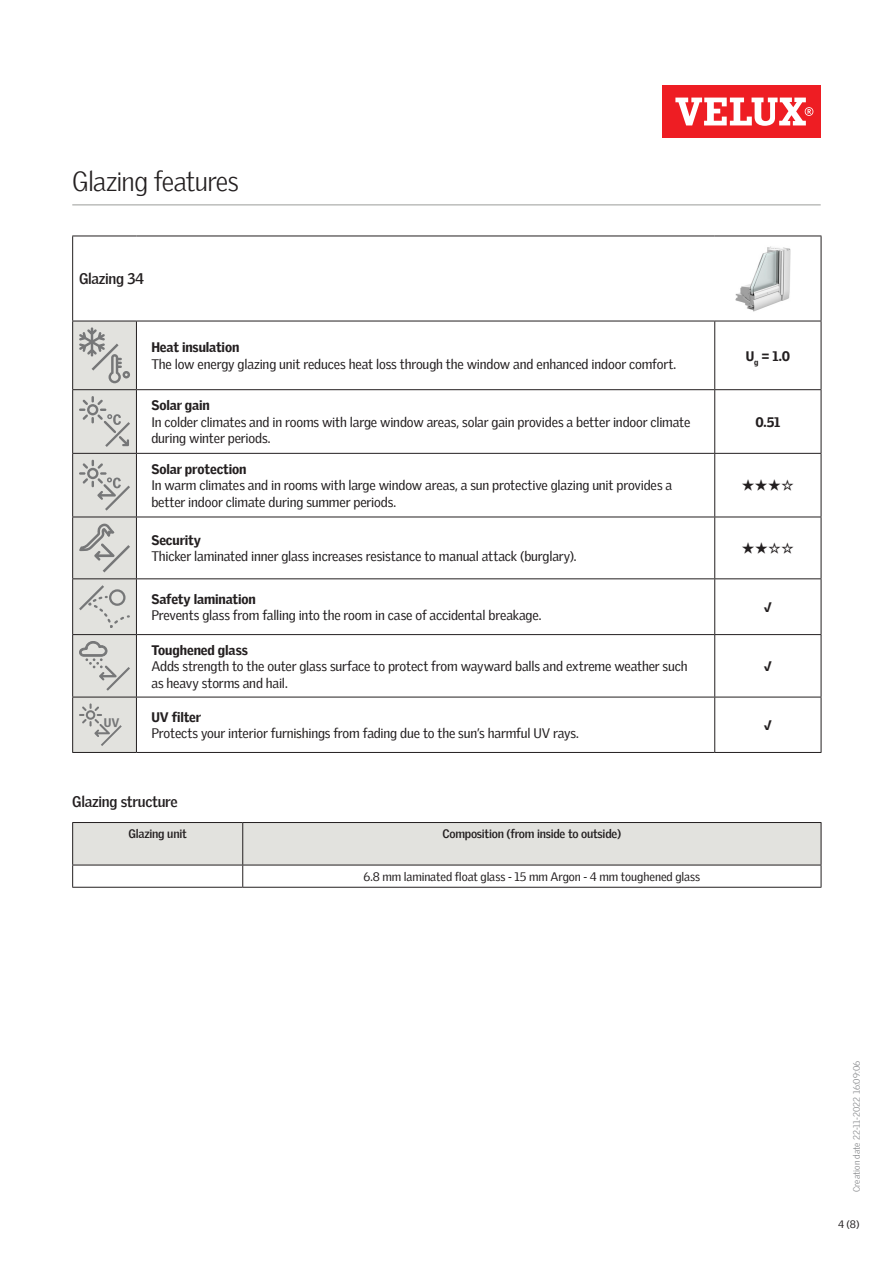
<style>
.page{position:relative;width:893px;height:1263px;background:#fff}
.page>*{position:absolute;margin:0;border:0;box-sizing:border-box;transform-origin:0 0}
.Headline_With_Line_B{font:300 27px "Velux Gothic";letter-spacing:-.025em;color:#231f20}
.Body_Heading{font:700 15px "Velux Gothic";letter-spacing:-.02em;color:#231f20}
.GlazingTableText{font:13.5px/16.5px "Velux Gothic";letter-spacing:-.01em;color:#231f20}
.GlazingTableText_GF{font:900 13.5px "Velux Gothic";color:#231f20}
.GlazingTableText_GF-2{font:13.5px "MS Gothic";color:#231f20}
.t1{font:900 12.15px "Velux Gothic";color:#767778}
.TableText{font:12px "Velux Gothic";letter-spacing:-.005em;color:#231f20}
.TableHeader{font:700 12px "Velux Gothic";letter-spacing:-.02em;color:#231f20}
.t2{font:10.5px "Velux Gothic";color:#231f20}
.t3{font:300 9px "Velux Gothic";color:#7c7e81}
.s1{font-weight:900}
</style>
<div class="page">
<div style="left:662px;top:85px;width:159px;height:53px;background:#ee1d23"></div>
<svg style="left:675px;top:98px;width:138px;height:28px"></svg>
<hr style="left:72px;top:887px;width:171px;height:1px;background:#231f20">
<svg style="left:72px;top:822px;width:750px;height:65px"></svg>
<hr style="left:243px;top:887px;width:578px;height:1px;background:#231f20">
<hr style="left:72px;top:204px;width:749px;height:2px;background:#bcbdbb">
<hr style="left:72px;top:236px;width:64px;height:1px;background:#231f20">
<hr style="left:72px;top:236px;width:1px;height:85px;background:#231f20">
<hr style="left:136px;top:236px;width:579px;height:1px;background:#231f20">
<hr style="left:715px;top:236px;width:106px;height:1px;background:#231f20">
<hr style="left:821px;top:236px;width:1px;height:85px;background:#231f20">
<hr style="left:72px;top:321px;width:1px;height:68px;background:#231f20">
<hr style="left:136px;top:321px;width:579px;height:1px;background:#231f20">
<hr style="left:136px;top:321px;width:1px;height:68px;background:#231f20">
<hr style="left:715px;top:321px;width:106px;height:1px;background:#231f20">
<hr style="left:714px;top:321px;width:1px;height:68px;background:#231f20">
<hr style="left:821px;top:321px;width:1px;height:68px;background:#231f20">
<hr style="left:72px;top:389px;width:64px;height:1px;background:#231f20">
<hr style="left:72px;top:390px;width:1px;height:63px;background:#231f20">
<hr style="left:136px;top:389px;width:579px;height:1px;background:#231f20">
<hr style="left:136px;top:390px;width:1px;height:63px;background:#231f20">
<hr style="left:715px;top:389px;width:106px;height:1px;background:#231f20">
<hr style="left:714px;top:390px;width:1px;height:63px;background:#231f20">
<hr style="left:821px;top:390px;width:1px;height:63px;background:#231f20">
<hr style="left:72px;top:453px;width:64px;height:1px;background:#231f20">
<hr style="left:72px;top:454px;width:1px;height:63px;background:#231f20">
<hr style="left:136px;top:453px;width:579px;height:1px;background:#231f20">
<hr style="left:136px;top:454px;width:1px;height:63px;background:#231f20">
<hr style="left:715px;top:453px;width:106px;height:1px;background:#231f20">
<hr style="left:714px;top:454px;width:1px;height:63px;background:#231f20">
<hr style="left:821px;top:454px;width:1px;height:63px;background:#231f20">
<hr style="left:72px;top:517px;width:1px;height:61px;background:#231f20">
<hr style="left:136px;top:517px;width:579px;height:1px;background:#231f20">
<hr style="left:136px;top:517px;width:1px;height:61px;background:#231f20">
<hr style="left:715px;top:517px;width:106px;height:1px;background:#231f20">
<hr style="left:714px;top:517px;width:1px;height:61px;background:#231f20">
<hr style="left:821px;top:517px;width:1px;height:61px;background:#231f20">
<hr style="left:72px;top:578px;width:64px;height:1px;background:#231f20">
<hr style="left:72px;top:579px;width:1px;height:55px;background:#231f20">
<hr style="left:136px;top:578px;width:579px;height:1px;background:#231f20">
<hr style="left:136px;top:579px;width:1px;height:55px;background:#231f20">
<hr style="left:715px;top:578px;width:106px;height:1px;background:#231f20">
<hr style="left:714px;top:579px;width:1px;height:55px;background:#231f20">
<hr style="left:821px;top:579px;width:1px;height:55px;background:#231f20">
<hr style="left:72px;top:634px;width:64px;height:1px;background:#231f20">
<hr style="left:72px;top:635px;width:1px;height:62px;background:#231f20">
<hr style="left:136px;top:634px;width:579px;height:1px;background:#231f20">
<hr style="left:136px;top:635px;width:1px;height:62px;background:#231f20">
<hr style="left:715px;top:634px;width:106px;height:1px;background:#231f20">
<hr style="left:714px;top:635px;width:1px;height:62px;background:#231f20">
<hr style="left:821px;top:635px;width:1px;height:62px;background:#231f20">
<hr style="left:72px;top:697px;width:1px;height:55px;background:#231f20">
<hr style="left:72px;top:752px;width:64px;height:1px;background:#231f20">
<hr style="left:136px;top:697px;width:579px;height:1px;background:#231f20">
<hr style="left:136px;top:697px;width:1px;height:55px;background:#231f20">
<hr style="left:136px;top:752px;width:579px;height:1px;background:#231f20">
<hr style="left:715px;top:697px;width:106px;height:1px;background:#231f20">
<hr style="left:714px;top:697px;width:1px;height:55px;background:#231f20">
<hr style="left:821px;top:697px;width:1px;height:55px;background:#231f20">
<hr style="left:715px;top:752px;width:106px;height:1px;background:#231f20">
<img style="left:735px;top:246px;width:56px;height:66px">
<svg style="left:73px;top:321px;width:63px;height:431px"></svg>
<p class="Headline_With_Line_B" style="left:72px;top:161px;width:168px">Glazing features</p>
<p class="Body_Heading" style="left:79px;top:267px;width:67px">Glazing 34</p>
<p class="GlazingTableText" style="left:151px;top:338px;width:526px"><span class="s1">Heat insulation<br></span>The low energy glazing unit reduces heat loss through the window and enhanced indoor comfort.</p>
<p class="GlazingTableText_GF" style="left:746px;top:345px;width:46px">U<sub>g</sub> = 1.0</p>
<p class="GlazingTableText" style="left:151px;top:396px;width:541px"><span class="s1">Solar gain<br></span>In colder climates and in rooms with large window areas, solar gain provides a better indoor climate during winter periods.</p>
<p class="GlazingTableText_GF" style="left:755px;top:411px;width:27px">0.51</p>
<p class="GlazingTableText" style="left:151px;top:460px;width:522px"><span class="s1">Solar protection<br></span>In warm climates and in rooms with large window areas, a sun protective glazing unit provides a better indoor climate during summer periods.</p>
<p class="GlazingTableText_GF-2" style="left:741px;top:479px;width:54px">★★★☆</p>
<p class="GlazingTableText" style="left:151px;top:531px;width:427px"><span class="s1">Security<br></span>Thicker laminated inner glass increases resistance to manual attack (burglary).</p>
<p class="GlazingTableText_GF-2" style="left:741px;top:541px;width:54px">★★☆☆</p>
<p class="GlazingTableText" style="left:151px;top:589px;width:392px"><span class="s1">Safety lamination<br></span>Prevents glass from falling into the room in case of accidental breakage.</p>
<p class="GlazingTableText_GF" style="left:764px;top:597px;width:10px">√</p>
<p class="GlazingTableText" style="left:151px;top:640px;width:538px"><span class="s1">Toughened glass<br></span>Adds strength to the outer glass surface to protect from wayward balls and extreme weather such as heavy storms and hail.</p>
<p class="GlazingTableText_GF" style="left:764px;top:656px;width:10px">√</p>
<p class="t1" style="left:104px;top:715px;width:17px">UV</p>
<p class="GlazingTableText" style="left:151px;top:707px;width:429px"><span class="s1">UV filter<br></span>Protects your interior furnishings from fading due to the sun’s harmful UV rays.</p>
<p class="GlazingTableText_GF" style="left:764px;top:715px;width:10px">√</p>
<p class="Body_Heading" style="left:72px;top:790px;width:107px">Glazing structure</p>
<p class="TableHeader" style="left:129px;top:825px;width:60px">Glazing unit</p>
<p class="TableHeader" style="left:442px;top:825px;width:180px">Composition (from inside to outside)</p>
<p class="TableText" style="left:363px;top:867px;width:338px">6.8 mm laminated float glass - 15 mm Argon - 4 mm toughened glass</p>
<p class="t3" style="left:850px;top:1192px;width:132px;rotate:-90deg">Creation date 22-11-2022 16:09:06</p>
<p class="t2" style="left:838px;top:1216px;width:23px">4 (8)</p>
</div>
